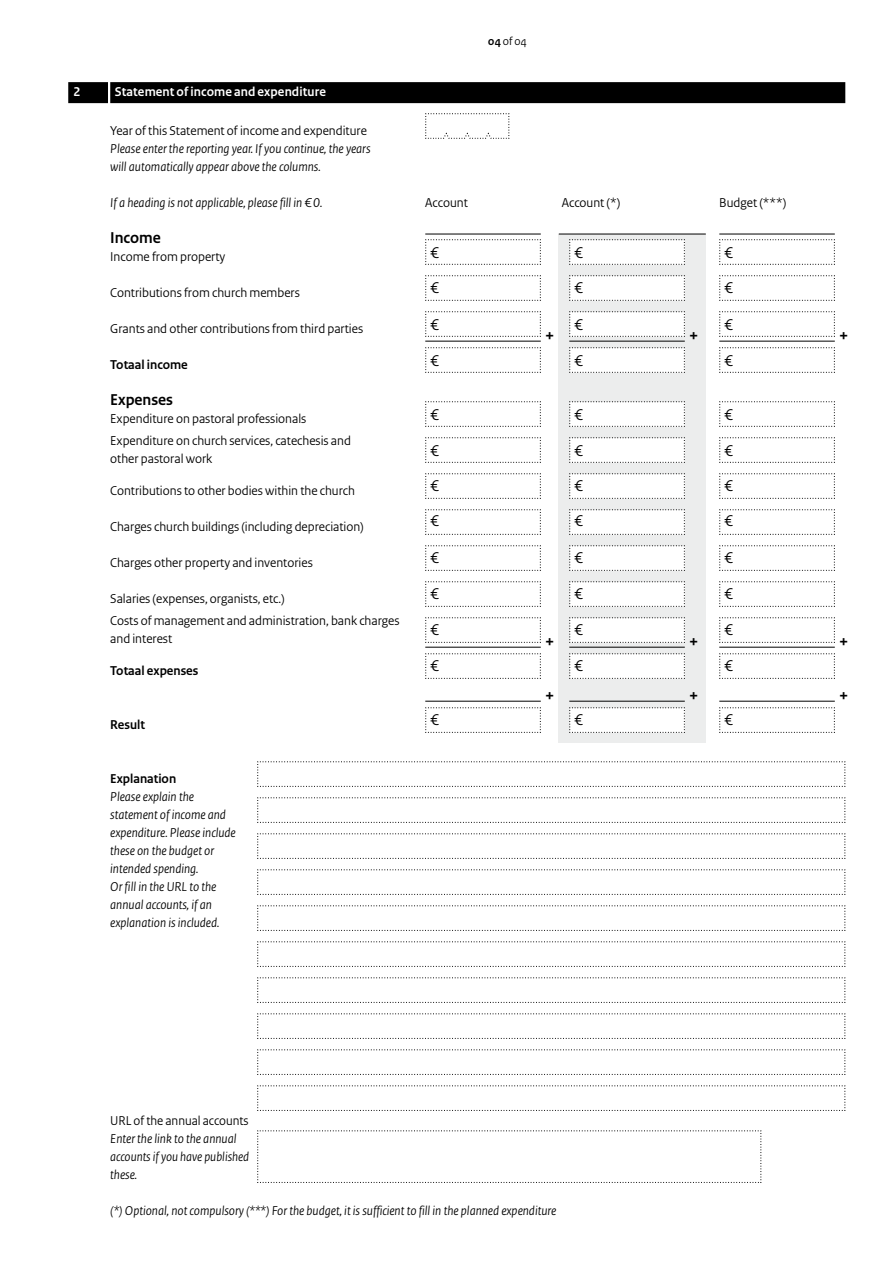
<style>
.page{position:relative;width:893px;height:1263px;background:#fff}
.page>*{position:absolute;margin:0;border:0;box-sizing:border-box;transform-origin:0 0}
.t1{font:700 18px "Rijksoverheid Sans Heading";color:#000}
.Veld{font:16.5px "Rijksoverheid Sans Heading";color:#000}
.Tussenkop{font:700 16.5px "Rijksoverheid Sans Heading";color:#000}
.Vraag{font:13.5px/18px "Rijksoverheid Sans Heading";color:#000}
.Vraag_12{font:italic 13.5px/18px "Rijksoverheid Sans Heading";color:#000}
.Vraag-2{font:700 13.5px "Rijksoverheid Sans Heading";color:#000}
.Vraag-3{font:italic 13.5px "Rijksoverheid Sans Heading";color:#000}
.KOP_D_Nummer{font:700 13.5px "Rijksoverheid Sans Heading";letter-spacing:.01em;color:#fff}
.Vraag_geen_inspring{font:13.5px "Rijksoverheid Sans Heading";color:#000}
.t2{font:12px "Rijksoverheid Sans Heading";color:#000}
.s1{font-weight:700}
.s2{font-style:normal}
</style>
<div class="page">
<div style="left:559px;top:234px;width:147px;height:508px;background:#eceded"></div>
<svg style="left:425px;top:239px;width:116px;height:26px"></svg>
<svg style="left:569px;top:239px;width:116px;height:26px;background:#f6f6f6"></svg>
<svg style="left:719px;top:239px;width:116px;height:26px"></svg>
<svg style="left:425px;top:275px;width:116px;height:26px"></svg>
<svg style="left:569px;top:275px;width:116px;height:26px;background:#f6f6f6"></svg>
<svg style="left:719px;top:275px;width:116px;height:26px"></svg>
<svg style="left:425px;top:311px;width:116px;height:26px"></svg>
<svg style="left:569px;top:311px;width:116px;height:26px;background:#f6f6f6"></svg>
<svg style="left:719px;top:311px;width:116px;height:26px"></svg>
<svg style="left:425px;top:347px;width:116px;height:26px"></svg>
<svg style="left:569px;top:347px;width:116px;height:26px;background:#f6f6f6"></svg>
<svg style="left:719px;top:347px;width:116px;height:26px"></svg>
<svg style="left:425px;top:401px;width:116px;height:26px"></svg>
<svg style="left:569px;top:401px;width:116px;height:26px;background:#f6f6f6"></svg>
<svg style="left:719px;top:401px;width:116px;height:26px"></svg>
<svg style="left:425px;top:437px;width:116px;height:26px"></svg>
<svg style="left:569px;top:437px;width:116px;height:26px;background:#f6f6f6"></svg>
<svg style="left:719px;top:437px;width:116px;height:26px"></svg>
<svg style="left:425px;top:473px;width:116px;height:26px"></svg>
<svg style="left:569px;top:473px;width:116px;height:26px;background:#f6f6f6"></svg>
<svg style="left:719px;top:473px;width:116px;height:26px"></svg>
<svg style="left:425px;top:509px;width:116px;height:26px"></svg>
<svg style="left:569px;top:509px;width:116px;height:26px;background:#f6f6f6"></svg>
<svg style="left:719px;top:509px;width:116px;height:26px"></svg>
<svg style="left:425px;top:545px;width:116px;height:26px"></svg>
<svg style="left:569px;top:545px;width:116px;height:26px;background:#f6f6f6"></svg>
<svg style="left:719px;top:545px;width:116px;height:26px"></svg>
<svg style="left:425px;top:581px;width:116px;height:26px"></svg>
<svg style="left:569px;top:581px;width:116px;height:26px;background:#f6f6f6"></svg>
<svg style="left:719px;top:581px;width:116px;height:26px"></svg>
<svg style="left:425px;top:617px;width:116px;height:26px"></svg>
<svg style="left:569px;top:617px;width:116px;height:26px;background:#f6f6f6"></svg>
<svg style="left:719px;top:617px;width:116px;height:26px"></svg>
<svg style="left:425px;top:653px;width:116px;height:26px"></svg>
<svg style="left:569px;top:653px;width:116px;height:26px;background:#f6f6f6"></svg>
<svg style="left:719px;top:653px;width:116px;height:26px"></svg>
<svg style="left:425px;top:707px;width:116px;height:26px"></svg>
<svg style="left:569px;top:707px;width:116px;height:26px;background:#f6f6f6"></svg>
<svg style="left:719px;top:707px;width:116px;height:26px"></svg>
<svg style="left:257px;top:1130px;width:505px;height:53px"></svg>
<hr style="left:569px;top:647px;width:116px;height:1px;background:#000">
<hr style="left:569px;top:341px;width:116px;height:1px;background:#000">
<hr style="left:559px;top:234px;width:147px;height:1px;background:#000">
<hr style="left:569px;top:701px;width:116px;height:1px;background:#000">
<hr style="left:425px;top:647px;width:116px;height:1px;background:#000">
<hr style="left:425px;top:341px;width:116px;height:1px;background:#000">
<hr style="left:425px;top:234px;width:116px;height:1px;background:#000">
<hr style="left:425px;top:701px;width:116px;height:1px;background:#000">
<hr style="left:719px;top:647px;width:116px;height:1px;background:#000">
<hr style="left:719px;top:341px;width:116px;height:1px;background:#000">
<hr style="left:719px;top:234px;width:116px;height:1px;background:#000">
<hr style="left:719px;top:701px;width:116px;height:1px;background:#000">
<svg style="left:425px;top:113px;width:85px;height:26px"></svg>
<svg style="left:257px;top:797px;width:589px;height:26px"></svg>
<svg style="left:257px;top:941px;width:589px;height:26px"></svg>
<svg style="left:257px;top:977px;width:589px;height:26px"></svg>
<svg style="left:257px;top:1013px;width:589px;height:26px"></svg>
<svg style="left:257px;top:1049px;width:589px;height:26px"></svg>
<svg style="left:257px;top:1085px;width:589px;height:26px"></svg>
<svg style="left:257px;top:833px;width:589px;height:26px"></svg>
<svg style="left:257px;top:869px;width:589px;height:26px"></svg>
<svg style="left:257px;top:761px;width:589px;height:26px"></svg>
<svg style="left:257px;top:905px;width:589px;height:26px"></svg>
<div style="left:110px;top:82px;width:735px;height:21px;background:#000"></div>
<div style="left:68px;top:82px;width:40px;height:21px;background:#000"></div>
<h2 class="KOP_D_Nummer" style="left:74px;top:84px;width:8px">2</h2>
<h2 class="KOP_D_Nummer" style="left:115px;top:84px;width:213px">Statement of income and expenditure</h2>
<p class="Vraag" style="left:110px;top:122px;width:258px">Year of this Statement of income and expenditure</p>
<p class="Vraag_12" style="left:110px;top:140px;width:262px">Please enter the reporting year. If you continue, the years will automatically appear above the columns.</p>
<p class="Vraag-3" style="left:110px;top:195px;width:214px">If a heading is not applicable, please fill in €0.</p>
<h3 class="Tussenkop" style="left:110px;top:228px;width:52px">Income</h3>
<p class="Vraag" style="left:110px;top:248px;width:117px">Income from property</p>
<p class="Vraag" style="left:110px;top:284px;width:191px">Contributions from church members</p>
<p class="Vraag" style="left:110px;top:320px;width:254px">Grants and other contributions from third parties</p>
<p class="Vraag-2" style="left:110px;top:357px;width:79px">Totaal income</p>
<h3 class="Tussenkop" style="left:110px;top:390px;width:64px">Expenses</h3>
<p class="Vraag" style="left:110px;top:410px;width:198px">Expenditure on pastoral professionals</p>
<p class="Vraag" style="left:110px;top:432px;width:242px">Expenditure on church services, catechesis and other pastoral work</p>
<p class="Vraag" style="left:110px;top:482px;width:246px">Contributions to other bodies within the church</p>
<p class="Vraag" style="left:110px;top:518px;width:255px">Charges church buildings (including depreciation)</p>
<p class="Vraag" style="left:110px;top:554px;width:204px">Charges other property and inventories</p>
<p class="Vraag" style="left:110px;top:590px;width:176px">Salaries (expenses, organists, etc.)</p>
<p class="Vraag" style="left:110px;top:612px;width:291px">Costs of management and administration, bank charges and interest</p>
<p class="Vraag-2" style="left:110px;top:663px;width:90px">Totaal expenses</p>
<p class="Vraag-2" style="left:110px;top:717px;width:36px">Result</p>
<p class="Vraag-2" style="left:110px;top:771px;width:67px">Explanation</p>
<p class="Vraag_12" style="left:110px;top:788px;width:127px">Please explain the statement of income and expenditure. Please include these on the budget or intended spending.</p>
<p class="Vraag_12" style="left:110px;top:878px;width:111px">Or fill in the URL to the annual accounts, if an explanation is included.</p>
<p class="t2" style="left:488px;top:34px;width:40px"><span class="s1">04</span> of 04</p>
<p class="Vraag_geen_inspring" style="left:425px;top:195px;width:44px">Account</p>
<p class="Vraag_geen_inspring" style="left:562px;top:195px;width:60px">Account (*)</p>
<p class="Vraag_geen_inspring" style="left:719px;top:195px;width:68px">Budget (***)</p>
<p class="Veld" style="left:430px;top:243px;width:10px">€</p>
<p class="Veld" style="left:574px;top:243px;width:10px">€</p>
<p class="Veld" style="left:724px;top:243px;width:10px">€</p>
<p class="Veld" style="left:430px;top:278px;width:10px">€</p>
<p class="Veld" style="left:574px;top:278px;width:10px">€</p>
<p class="Veld" style="left:724px;top:278px;width:10px">€</p>
<p class="Veld" style="left:430px;top:315px;width:10px">€</p>
<p class="Veld" style="left:430px;top:351px;width:10px">€</p>
<p class="Veld" style="left:430px;top:405px;width:10px">€</p>
<h1 class="t1" style="left:545px;top:325px;width:11px">+</h1>
<p class="Veld" style="left:574px;top:315px;width:10px">€</p>
<p class="Veld" style="left:724px;top:315px;width:10px">€</p>
<p class="Veld" style="left:574px;top:351px;width:10px">€</p>
<p class="Veld" style="left:724px;top:351px;width:10px">€</p>
<h1 class="t1" style="left:689px;top:325px;width:11px">+</h1>
<h1 class="t1" style="left:839px;top:325px;width:11px">+</h1>
<p class="Veld" style="left:574px;top:405px;width:10px">€</p>
<p class="Veld" style="left:724px;top:405px;width:10px">€</p>
<p class="Veld" style="left:430px;top:441px;width:10px">€</p>
<p class="Veld" style="left:574px;top:441px;width:10px">€</p>
<p class="Veld" style="left:724px;top:441px;width:10px">€</p>
<p class="Veld" style="left:430px;top:476px;width:10px">€</p>
<p class="Veld" style="left:574px;top:476px;width:10px">€</p>
<p class="Veld" style="left:724px;top:476px;width:10px">€</p>
<p class="Veld" style="left:430px;top:511px;width:10px">€</p>
<p class="Veld" style="left:574px;top:511px;width:10px">€</p>
<p class="Veld" style="left:724px;top:511px;width:10px">€</p>
<p class="Veld" style="left:430px;top:548px;width:10px">€</p>
<p class="Veld" style="left:430px;top:584px;width:10px">€</p>
<p class="Veld" style="left:430px;top:620px;width:10px">€</p>
<p class="Veld" style="left:430px;top:656px;width:10px">€</p>
<p class="Veld" style="left:430px;top:710px;width:10px">€</p>
<h1 class="t1" style="left:545px;top:631px;width:11px">+</h1>
<p class="Veld" style="left:574px;top:548px;width:10px">€</p>
<p class="Veld" style="left:724px;top:548px;width:10px">€</p>
<p class="Veld" style="left:574px;top:584px;width:10px">€</p>
<p class="Veld" style="left:724px;top:584px;width:10px">€</p>
<p class="Veld" style="left:574px;top:620px;width:10px">€</p>
<p class="Veld" style="left:724px;top:620px;width:10px">€</p>
<p class="Veld" style="left:574px;top:656px;width:10px">€</p>
<p class="Veld" style="left:724px;top:656px;width:10px">€</p>
<h1 class="t1" style="left:689px;top:631px;width:11px">+</h1>
<h1 class="t1" style="left:839px;top:631px;width:11px">+</h1>
<h1 class="t1" style="left:545px;top:685px;width:11px">+</h1>
<h1 class="t1" style="left:689px;top:685px;width:11px">+</h1>
<h1 class="t1" style="left:839px;top:685px;width:11px">+</h1>
<p class="Veld" style="left:574px;top:710px;width:10px">€</p>
<p class="Veld" style="left:724px;top:710px;width:10px">€</p>
<p class="Vraag_12" style="left:110px;top:1112px;width:140px"><span class="s2">URL of the annual accounts<br></span>Enter the link to the annual accounts if you have published these.</p>
<p class="Vraag_12" style="left:110px;top:1202px;width:448px">(*) Optional, not compulsory (***) For the budget, it is sufficient to fill in the planned expenditure</p>
</div>
